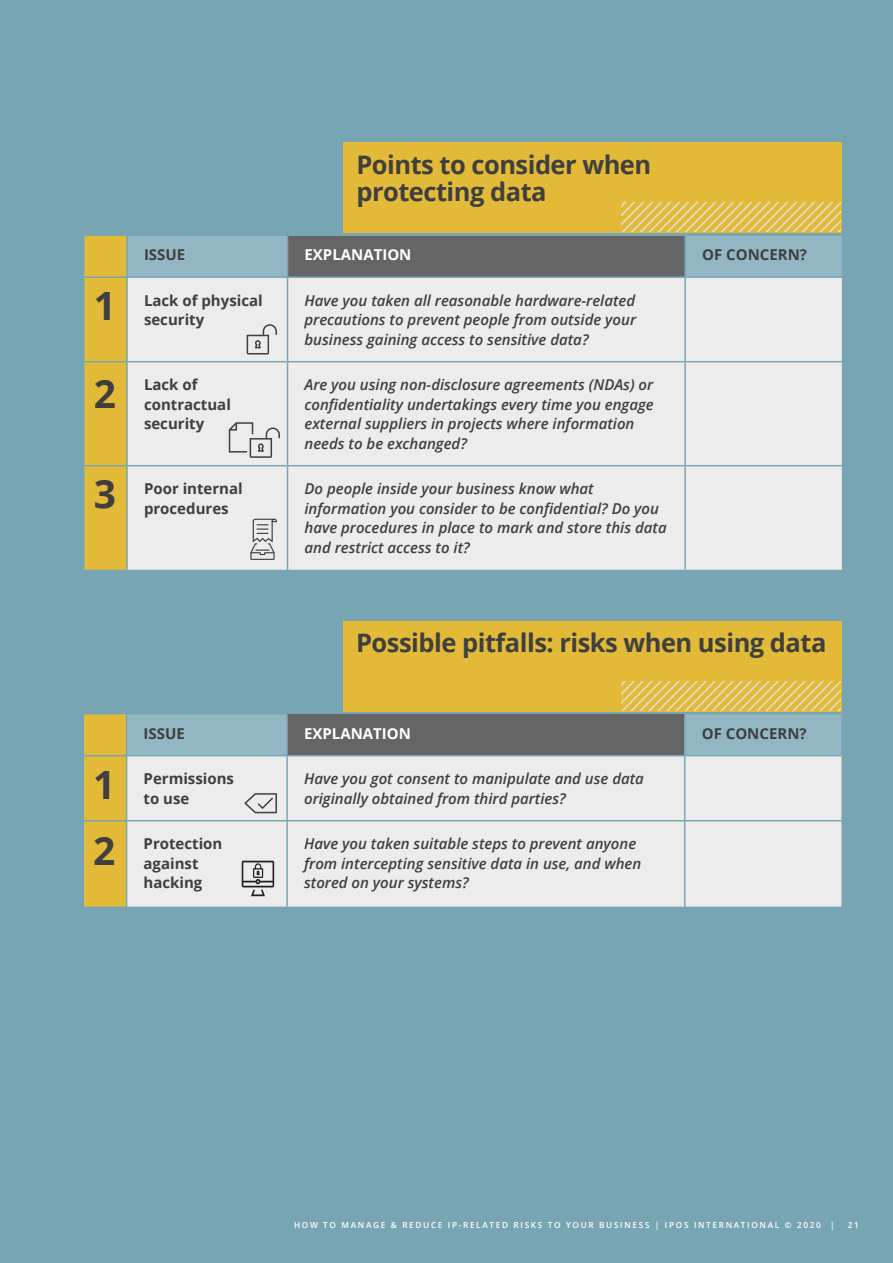
<style>
.page{position:relative;width:893px;height:1263px;background:#fff}
.page>*{position:absolute;margin:0;border:0;box-sizing:border-box;transform-origin:0 0}
.t1{font:700 39px "Open Sans";color:#3f3f3f}
.Paragraph_Style-B-Ti{font:700 25.5px/27px "Open Sans";letter-spacing:-.02em;color:#3f3f3f}
.t2{font:italic 600 15px/19.5px "Open Sans";color:#3f3f3f}
.t3{font:700 15px/19.5px "Open Sans";color:#3f3f3f}
.t4{font:700 15px "Open Sans";color:#fff}
.t5{font:600 8.25px "Open Sans";letter-spacing:.2em;color:#fff}
</style>
<div class="page">
<div style="left:1px;top:0;width:892px;height:1263px;background:#77a5b4"></div>
<div style="left:344px;top:142px;width:498px;height:91px;background:#e3ba38"></div>
<div style="left:343px;top:621px;width:499px;height:91px;background:#e3ba38"></div>
<svg style="left:84px;top:202px;width:758px;height:368px;background:#d7d8cd"></svg>
<svg style="left:84px;top:681px;width:757px;height:226px;background:#cdcfc1"></svg>
<p class="t1" style="left:94px;top:279px;width:24px">1</p>
<p class="t1" style="left:94px;top:366px;width:24px">2</p>
<p class="t1" style="left:94px;top:466px;width:24px">3</p>
<p class="Paragraph_Style-B-Ti" style="left:356px;top:150px;width:296px">Points to consider when protecting data</p>
<p class="t3" style="left:144px;top:245px;width:43px">ISSUE</p>
<p class="t4" style="left:305px;top:244px;width:108px">EXPLANATION</p>
<p class="t3" style="left:702px;top:245px;width:106px">OF CONCERN?</p>
<p class="t3" style="left:144px;top:290px;width:120px">Lack of physical security</p>
<p class="t2" style="left:305px;top:290px;width:333px;text-align:justify">Have you taken all reasonable hardware-related precautions to prevent people from outside your business gaining access to sensitive data?</p>
<p class="t3" style="left:144px;top:375px;width:88px">Lack of contractual security</p>
<p class="t2" style="left:305px;top:375px;width:351px">Are you using non-disclosure agreements (NDAs) or confidentiality undertakings every time you engage external suppliers in projects where information needs to be exchanged?</p>
<p class="t3" style="left:144px;top:479px;width:100px">Poor internal procedures</p>
<p class="t2" style="left:305px;top:479px;width:364px">Do people inside your business know what information you consider to be confidential? Do you have procedures in place to mark and store this data and restrict access to it?</p>
<p class="t1" style="left:93px;top:757px;width:24px">1</p>
<p class="t1" style="left:93px;top:824px;width:24px">2</p>
<p class="Paragraph_Style-B-Ti" style="left:356px;top:629px;width:472px">Possible pitfalls: risks when using data</p>
<p class="t3" style="left:144px;top:723px;width:43px">ISSUE</p>
<p class="t4" style="left:304px;top:723px;width:108px">EXPLANATION</p>
<p class="t3" style="left:702px;top:723px;width:106px">OF CONCERN?</p>
<p class="t3" style="left:144px;top:769px;width:92px">Permissions to use</p>
<p class="t2" style="left:304px;top:769px;width:341px">Have you got consent to manipulate and use data originally obtained from third parties?</p>
<p class="t3" style="left:144px;top:834px;width:80px">Protection against hacking</p>
<p class="t2" style="left:304px;top:834px;width:339px">Have you taken suitable steps to prevent anyone from intercepting sensitive data in use, and when stored on your systems?</p>
<p class="t5" style="left:294px;top:1219px;width:542px">HOW TO MANAGE &amp; REDUCE IP-RELATED RISKS TO YOUR BUSINESS | IPOS INTERNATIONAL © 2020 |</p>
<p class="t5" style="left:848px;top:1219px;width:13px">21</p>
</div>
